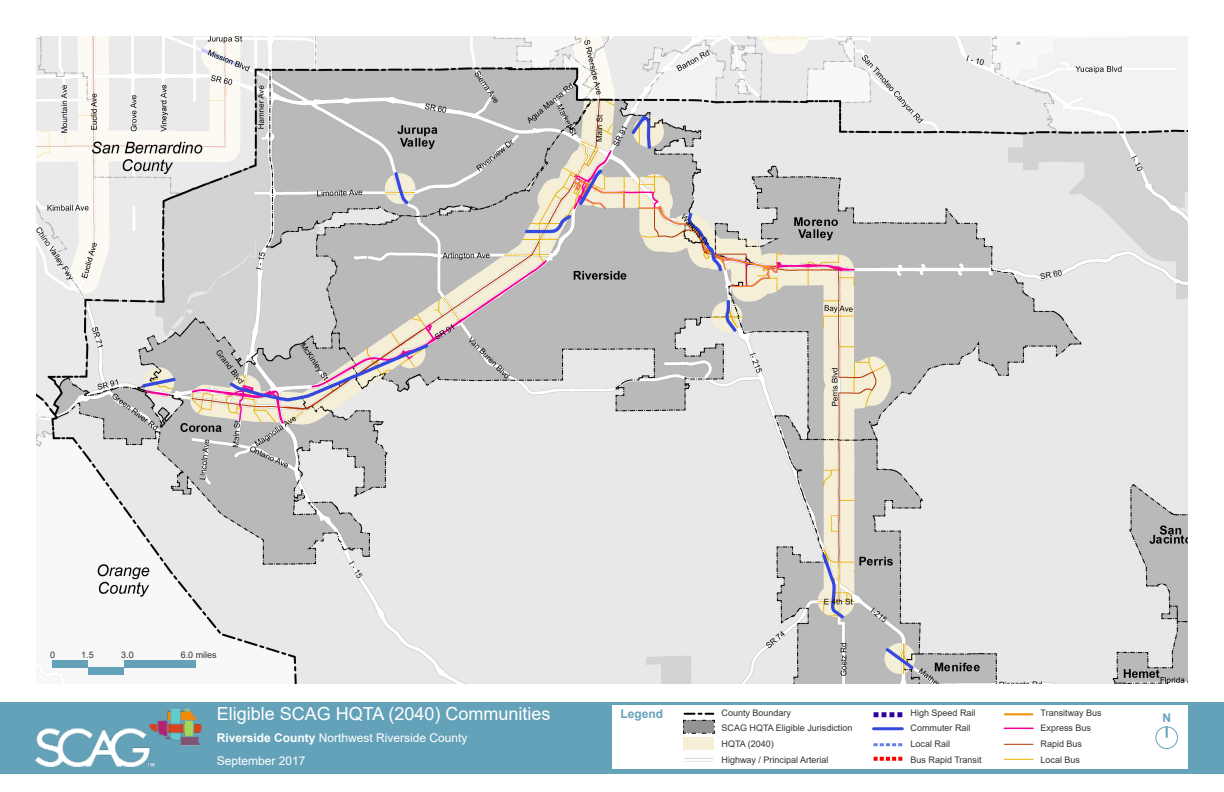
<style>
.page{position:relative;width:1224px;height:792px;background:#fff}
.page>*{position:absolute;margin:0;border:0;box-sizing:border-box;transform-origin:0 0}
.t1{font:18px "Arial";color:#fff}
.t2{font:12px "Arial";color:#fff}
.t3{font:700 12px "Arial";color:#64a2b9}
.t4{font:9px/15.6px "Arial";color:#333}
.s1{font-weight:700}
</style>
<div class="page">
<div style="left:0;top:702px;width:1224px;height:72px;background:#64a2b9"></div>
<img style="left:35px;top:709px;width:168px;height:58px">
<div style="left:612px;top:706px;width:576px;height:63px;background:#fff"></div>
<svg style="left:874px;top:712px;width:28px;height:5px"></svg>
<hr style="left:874px;top:727px;width:28px;height:3px;background:#334ae0">
<svg style="left:874px;top:743px;width:28px;height:3px"></svg>
<svg style="left:874px;top:757px;width:28px;height:4px"></svg>
<hr style="left:1004px;top:713px;width:29px;height:2px;background:#ed8c00">
<svg style="left:1004px;top:728px;width:29px;height:1px"></svg>
<svg style="left:1004px;top:744px;width:29px;height:1px"></svg>
<svg style="left:1004px;top:759px;width:29px;height:1px"></svg>
<div style="left:684px;top:737px;width:30px;height:13px;background:#f6eed7"></div>
<svg style="left:683px;top:713px;width:32px;height:21px"></svg>
<div style="left:1155px;top:726px;width:23px;height:23px;border:1px solid #64a2b9;border-radius:50%"></div>
<svg style="left:1166px;top:726px;width:2px;height:12px"></svg>
<img style="left:36px;top:36px;width:1152px;height:648px">
<div style="left:52px;top:660px;width:36px;height:8px;background:#64a2b9"></div>
<div style="left:88px;top:668px;width:36px;height:7px;background:#64a2b9"></div>
<div style="left:124px;top:660px;width:72px;height:8px;background:#64a2b9"></div>
<p class="t4" style="left:50px;top:647px;width:7px">0</p>
<p class="t4" style="left:81px;top:647px;width:14px">1.5</p>
<p class="t4" style="left:121px;top:647px;width:14px">3.0</p>
<p class="t4" style="left:181px;top:647px;width:37px">6.0 miles</p>
<p class="t1" style="left:217px;top:701px;width:335px">Eligible SCAG HQTA (2040) Communities</p>
<h2 class="t3" style="left:1162px;top:709px;width:10px">N</h2>
<p class="t2" style="left:217px;top:730px;width:252px"><span class="s1">Riverside County</span> Northwest Riverside County</p>
<p class="t2" style="left:217px;top:752px;width:90px">September 2017</p>
<h2 class="t3" style="left:621px;top:705px;width:44px">Legend</h2>
<p class="t4" style="left:722px;top:705px;width:132px">County Boundary<br>SCAG HQTA Eligible Jurisdiction<br>HQTA (2040)<br>Highway / Principal Arterial</p>
<p class="t4" style="left:911px;top:705px;width:73px">High Speed Rail<br>Commuter Rail<br>Local Rail<br>Bus Rapid Transit</p>
<p class="t4" style="left:1041px;top:705px;width:63px">Transitway Bus<br>Express Bus<br>Rapid Bus<br>Local Bus</p>
</div>
